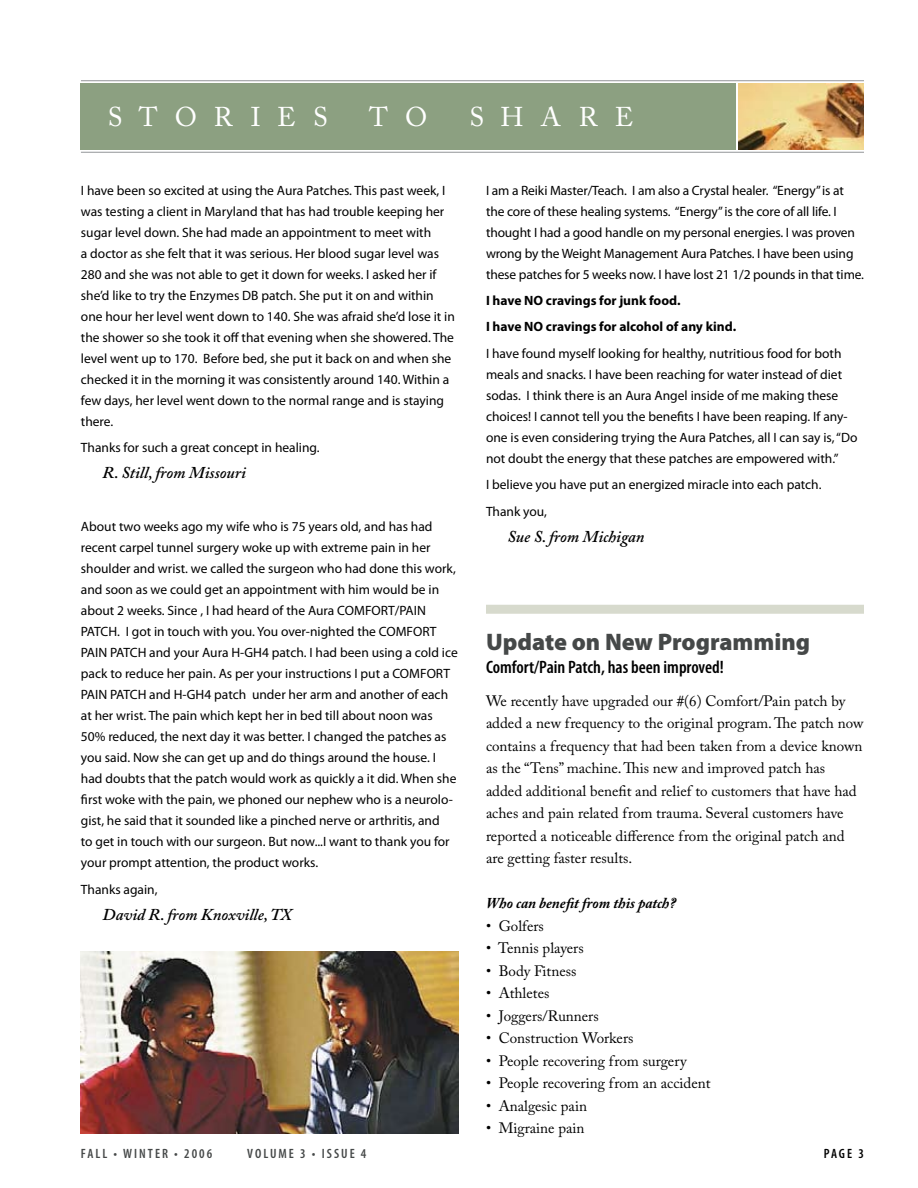
<style>
.page{position:relative;width:918px;height:1188px;background:#fff}
.page>*{position:absolute;margin:0;border:0;box-sizing:border-box;transform-origin:0 0}
.t1{font:27px "Adobe Caslon Pro";letter-spacing:.625em;color:#fff}
.t2{font:900 24px "Myriad Pro";color:#454848}
.t3{font:600 condensed 18px "Myriad Pro";color:#000}
.t4{font:italic 600 16.5px "Adobe Caslon Pro";color:#000}
.t5{font:15px/22.5px "Adobe Caslon Pro";color:#000}
.t6{font:italic 700 15px "Adobe Caslon Pro";color:#000}
.t7{font:13.5px/21px "Myriad Pro";color:#000}
.t8{font:700 13.5px/26.4px "Myriad Pro";color:#000}
.t9{font:600 condensed 13.5px "Myriad Pro";letter-spacing:.15em;color:#454848}
.t10{font:600 condensed 13.5px "Myriad Pro";color:#000}
</style>
<div class="page">
<img style="left:738px;top:83px;width:126px;height:67px">
<div style="left:486px;top:605px;width:378px;height:9px;background:#d7dacd"></div>
<div style="left:81px;top:83px;width:655px;height:67px;background:#8ca081"></div>
<hr style="left:81px;top:80px;width:783px;height:1px;background:#939598">
<hr style="left:81px;top:152px;width:783px;height:1px;background:#939598">
<img style="left:81px;top:951px;width:378px;height:183px">
<h1 class="t1" style="left:108px;top:101px;width:216px">Stor ies</h1>
<h1 class="t1" style="left:369px;top:101px;width:60px">t o</h1>
<h1 class="t1" style="left:469px;top:101px;width:65px">S harE</h1>
<p class="t7" style="left:81px;top:179px;width:375px">I have been so excited at using the Aura Patches. This past week, I was testing a client in Maryland that has had trouble keeping her sugar level down. She had made an appointment to meet with<br>a doctor as she felt that it was serious. Her blood sugar level was 280 and she was not able to get it down for weeks. I asked her if she’d like to try the Enzymes DB patch. She put it on and within one hour her level went down to 140. She was afraid she’d lose it in the shower so she took it off that evening when she showered. The level went up to 170. Before bed, she put it back on and when she checked it in the morning it was consistently around 140. Within a few days, her level went down to the normal range and is staying there.</p>
<p class="t7" style="left:81px;top:437px;width:240px">Thanks for such a great concept in healing.</p>
<p class="t4" style="left:103px;top:463px;width:145px">R. Still, from Missouri</p>
<p class="t7" style="left:81px;top:516px;width:378px">About two weeks ago my wife who is 75 years old, and has had recent carpel tunnel surgery woke up with extreme pain in her shoulder and wrist. we called the surgeon who had done this work, and soon as we could get an appointment with him would be in about 2 weeks. Since , I had heard of the Aura COMFORT/PAIN PATCH. I got in touch with you. You over-nighted the COMFORT PAIN PATCH and your Aura H-GH4 patch. I had been using a cold ice pack to reduce her pain. As per your instructions I put a COMFORT PAIN PATCH and H-GH4 patch under her arm and another of each at her wrist. The pain which kept her in bed till about noon was 50% reduced, the next day it was better. I changed the patches as you said. Now she can get up and do things around the house. I had doubts that the patch would work as quickly a it did. When she first woke with the pain, we phoned our nephew who is a neurolo&shy;gist, he said that it sounded like a pinched nerve or arthritis, and<br>to get in touch with our surgeon. But now...I want to thank you for your prompt attention, the product works.</p>
<p class="t7" style="left:81px;top:878px;width:78px">Thanks again,</p>
<p class="t4" style="left:103px;top:905px;width:190px">David R. from Knoxville, TX</p>
<p class="t7" style="left:486px;top:179px;width:380px">I am a Reiki Master/Teach. I am also a Crystal healer. “Energy” is at the core of these healing systems. “Energy” is the core of all life. I thought I had a good handle on my personal energies. I was proven wrong by the Weight Management Aura Patches. I have been using these patches for 5 weeks now. I have lost 21 1/2 pounds in that time.</p>
<p class="t8" style="left:486px;top:287px;width:252px">I have NO cravings for junk food.<br>I have NO cravings for alcohol of any kind.</p>
<p class="t7" style="left:486px;top:343px;width:373px">I have found myself looking for healthy, nutritious food for both meals and snacks. I have been reaching for water instead of diet sodas. I think there is an Aura Angel inside of me making these choices! I cannot tell you the benefits I have been reaping. If any&shy;one is even considering trying the Aura Patches, all I can say is, “Do not doubt the energy that these patches are empowered with.”</p>
<p class="t7" style="left:486px;top:471px;width:337px;line-height:26.4px">I believe you have put an energized miracle into each patch.<br>Thank you,</p>
<p class="t4" style="left:508px;top:527px;width:139px">Sue S. from Michigan</p>
<h2 class="t2" style="left:486px;top:628px;width:326px">Update on New Programming</h2>
<h3 class="t3" style="left:486px;top:657px;width:239px">Comfort/Pain Patch, has been improved!</h3>
<p class="t5" style="left:486px;top:689px;width:379px">We recently have upgraded our #(6) Comfort/Pain patch by added a new frequency to the original program. The patch now contains a frequency that had been taken from a device known as the “Tens” machine. This new and improved patch has added additional benefit and relief to customers that have had aches and pain related from trauma. Several customers have reported a noticeable difference from the original patch and are getting faster results.</p>
<p class="t6" style="left:486px;top:894px;width:191px">Who can benefit from this patch?</p>
<p class="t5" style="left:486px;top:914px;width:59px">• Golfers</p>
<p class="t5" style="left:486px;top:937px;width:99px">• Tennis players</p>
<p class="t5" style="left:486px;top:959px;width:92px">• Body Fitness</p>
<p class="t5" style="left:486px;top:982px;width:65px">• Athletes</p>
<p class="t5" style="left:486px;top:1004px;width:114px">• Joggers/Runners</p>
<p class="t5" style="left:486px;top:1027px;width:149px">• Construction Workers</p>
<p class="t5" style="left:486px;top:1049px;width:202px">• People recovering from surgery</p>
<p class="t5" style="left:486px;top:1072px;width:226px">• People recovering from an accident</p>
<p class="t5" style="left:486px;top:1094px;width:103px">• Analgesic pain</p>
<p class="t5" style="left:486px;top:1117px;width:100px">• Migraine pain</p>
<p class="t9" style="left:81px;top:1146px;width:133px">FALL • WINTER • 2006</p>
<p class="t9" style="left:247px;top:1146px;width:121px">VOLUME 3 • ISSUE 4</p>
<p class="t10" style="left:824px;top:1146px;width:41px">PAGE 3</p>
</div>
